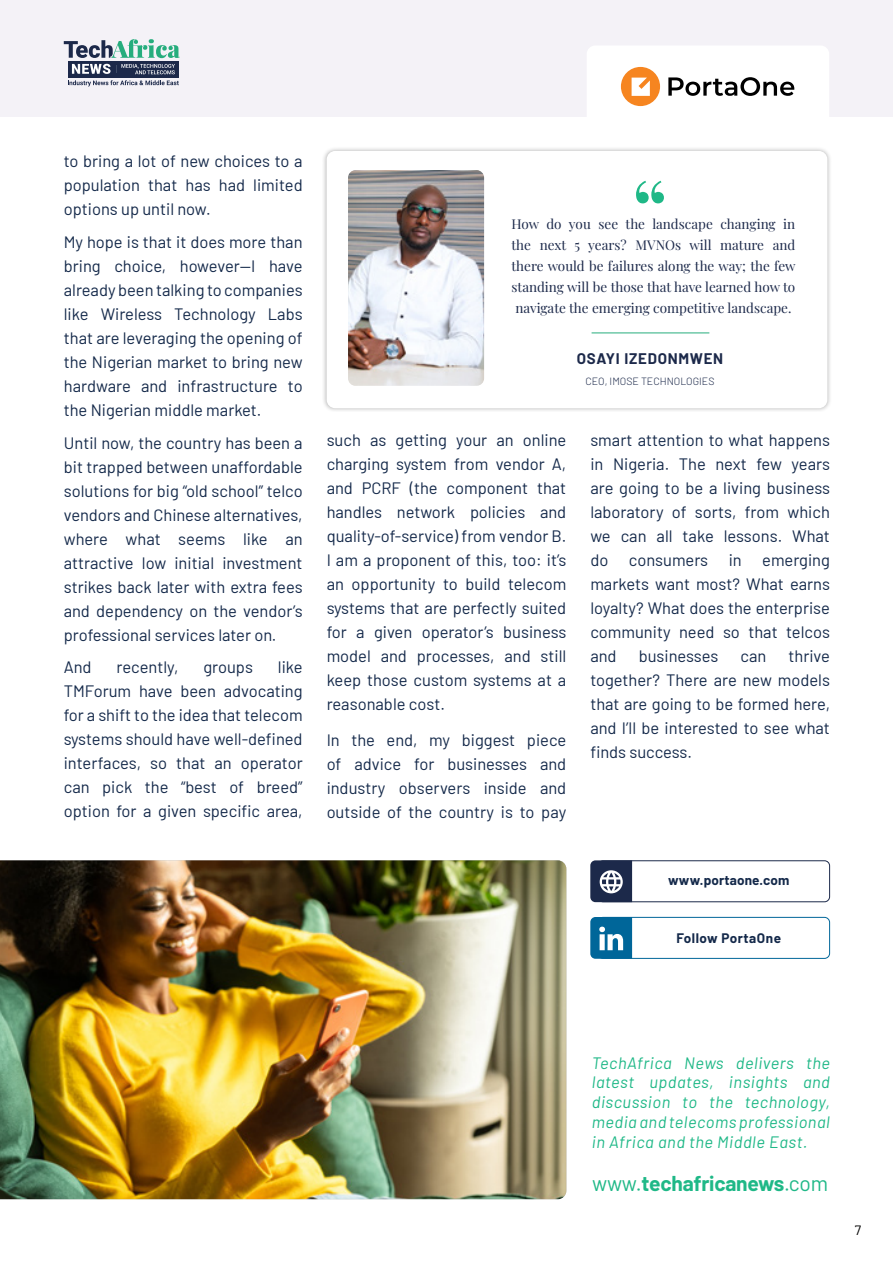
<style>
.page{position:relative;width:893px;height:1263px;background:#fff}
.page>*{position:absolute;margin:0;border:0;box-sizing:border-box;transform-origin:0 0}
.t1{font:700 21px "Barlow";letter-spacing:-.01em;color:#1fb887}
.t2{font:16.5px/24px "Barlow";color:#14294a;text-align:justify}
.t3{font:italic 16.5px/19.8px "Barlow";letter-spacing:.03em;color:#1fb887;text-align:justify}
.t4{font:700 15px "Barlow";letter-spacing:.05em;color:#1c294a}
.t5{font:13.5px/21px "Playfair Display";color:#1c294a;text-align:justify}
.t6{font:700 13.5px "Barlow";letter-spacing:.01em;color:#14294a}
.t7{font:700 13.5px "Barlow";letter-spacing:.04em;color:#14294a}
.t8{font:13.5px "Barlow";color:#000}
.t9{font:300 10.5px "Barlow";color:#1c294a}
.s1{font-weight:400}
</style>
<div class="page">
<div style="left:0;top:0;width:893px;height:117px;background:#f4f2f7"></div>
<div style="left:587px;top:45px;width:242px;height:101px;background:#fff;border-radius:9px"></div>
<div style="left:68px;top:61px;width:111px;height:16px;background:#1c294a"></div>
<svg style="left:64px;top:39px;width:116px;height:19px"></svg>
<svg style="left:68px;top:80px;width:111px;height:6px"></svg>
<svg style="left:72px;top:64px;width:103px;height:10px"></svg>
<div style="left:621px;top:67px;width:39px;height:39px;background:#f68520;border-radius:50%"></div>
<svg style="left:632px;top:78px;width:18px;height:18px"></svg>
<svg style="left:668px;top:77px;width:126px;height:19px"></svg>
<div style="left:598px;top:860px;width:232px;height:42px;border:1px solid #1c294a;border-radius:5px"></div>
<svg style="left:590px;top:860px;width:42px;height:42px;background:#46506b"></svg>
<div style="left:598px;top:917px;width:232px;height:42px;border:1px solid #069;border-radius:5px"></div>
<svg style="left:590px;top:917px;width:42px;height:42px;background:#2d81ab"></svg>
<img style="left:0;top:860px;width:566px;height:339px">
<div style="left:322px;top:147px;width:509px;height:265px;background:#000;opacity:.3"></div>
<div style="left:327px;top:151px;width:500px;height:257px;background:#fff;border-radius:9px"></div>
<svg style="left:636px;top:181px;width:28px;height:22px"></svg>
<hr style="left:592px;top:333px;width:117px;height:1px;background:#26ad7d">
<img style="left:348px;top:170px;width:136px;height:216px">
<p class="t2" style="left:64px;top:148px;width:240px">to bring a lot of new choices to a population that has had limited options up until now.</p>
<p class="t2" style="left:64px;top:229px;width:240px">My hope is that it does more than bring choice, however—I have already been talking to companies like Wireless Technology Labs that are leveraging the opening of the Nigerian market to bring new hardware and infrastructure to the Nigerian middle market.</p>
<p class="t2" style="left:64px;top:429px;width:240px">Until now, the country has been a bit trapped between unaffordable solutions for big “old school” telco vendors and Chinese alternatives, where what seems like an attractive low initial investment strikes back later with extra fees and dependency on the vendor’s professional services later on.</p>
<p class="t2" style="left:64px;top:654px;width:29px">And</p>
<p class="t2" style="left:116px;top:654px;width:63px">recently,</p>
<p class="t2" style="left:203px;top:654px;width:51px">groups</p>
<p class="t2" style="left:64px;top:654px;width:240px;text-indent:214px">like TMForum have been advocating for a shift to the idea that telecom systems should have well-defined interfaces, so that an operator can pick the “best of breed” option for a given specific area,</p>
<p class="t5" style="left:511px;top:213px;width:286px">How do you see the landscape changing in the next 5 years? MVNOs will mature and there would be failures along the way; the few standing will be those that have learned how to navigate the emerging competitive landscape.</p>
<p class="t4" style="left:577px;top:347px;width:148px">OSAYI IZEDONMWEN</p>
<p class="t9" style="left:585px;top:373px;width:130px">CEO, IMOSE TECHNOLOGIES</p>
<p class="t2" style="left:327px;top:427px;width:241px">such as getting your an online charging system from vendor A, and PCRF (the component that handles network policies and quality-of-service) from vendor B.<br>I am a proponent of this, too: it’s an opportunity to build telecom systems that are perfectly suited for a given operator’s business model and processes, and still keep those custom systems at a reasonable cost.</p>
<p class="t2" style="left:327px;top:727px;width:241px">In the end, my biggest piece of advice for businesses and industry observers inside and outside of the country is to pay</p>
<p class="t2" style="left:590px;top:427px;width:241px">smart attention to what happens in Nigeria. The next few years are going to be a living business laboratory of sorts, from which we can all take lessons. What do consumers in emerging markets want most? What earns loyalty? What does the enterprise community need so that telcos and</p>
<p class="t2" style="left:590px;top:643px;width:241px;text-indent:198px">thrive together? There are new models that are going to be formed here, and I’ll be interested to see what finds success.</p>
<p class="t2" style="left:639px;top:643px;width:81px">businesses</p>
<p class="t2" style="left:740px;top:643px;width:27px">can</p>
<p class="t6" style="left:668px;top:870px;width:123px">www.portaone.com</p>
<p class="t7" style="left:676px;top:929px;width:106px">Follow PortaOne</p>
<p class="t3" style="left:592px;top:1051px;width:240px">TechAfrica News delivers the latest updates, insights and discussion to the technology, media and telecoms professional in Africa and the Middle East.</p>
<p class="t1" style="left:592px;top:1168px;width:238px"><span class="s1">www.</span>techafricanews<span class="s1">.com</span></p>
<p class="t8" style="left:855px;top:1220px;width:8px">7</p>
</div>
